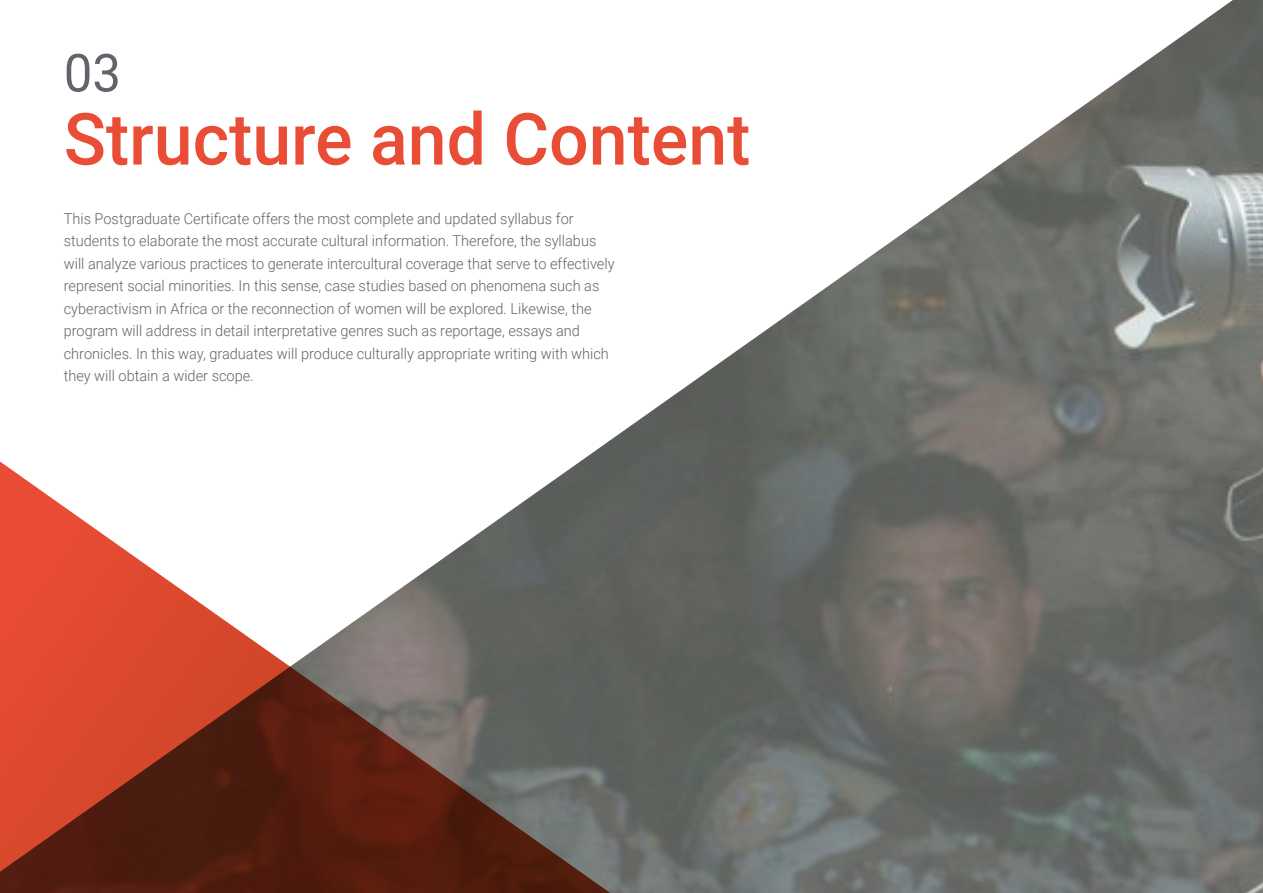
<style>
.page{position:relative;width:1263px;height:893px;background:#fff}
.page>*{position:absolute;margin:0;border:0;box-sizing:border-box;transform-origin:0 0}
.t1{font:500 72px "Roboto";color:#e94d35}
.t2{font:52.5px "Roboto";color:#61646a}
.t3{font:300 15px/22.5px "Roboto";color:#61646a}
</style>
<div class="page">
<img style="left:602px;top:0;width:661px;height:893px">
<svg style="left:0;top:446px;width:640px;height:447px"></svg>
<h2 class="t2" style="left:64px;top:36px;width:59px">03</h2>
<h1 class="t1" style="left:64px;top:89px;width:688px">Structure and Content</h1>
<p class="t3" style="left:64px;top:207px;width:552px">This Postgraduate Certificate offers the most complete and updated syllabus for students to elaborate the most accurate cultural information. Therefore, the syllabus will analyze various practices to generate intercultural coverage that serve to effectively represent social minorities. In this sense, case studies based on phenomena such as cyberactivism in Africa or the reconnection of women will be explored. Likewise, the program will address in detail interpretative genres such as reportage, essays and chronicles. In this way, graduates will produce culturally appropriate writing with which they will obtain a wider scope.</p>
</div>
